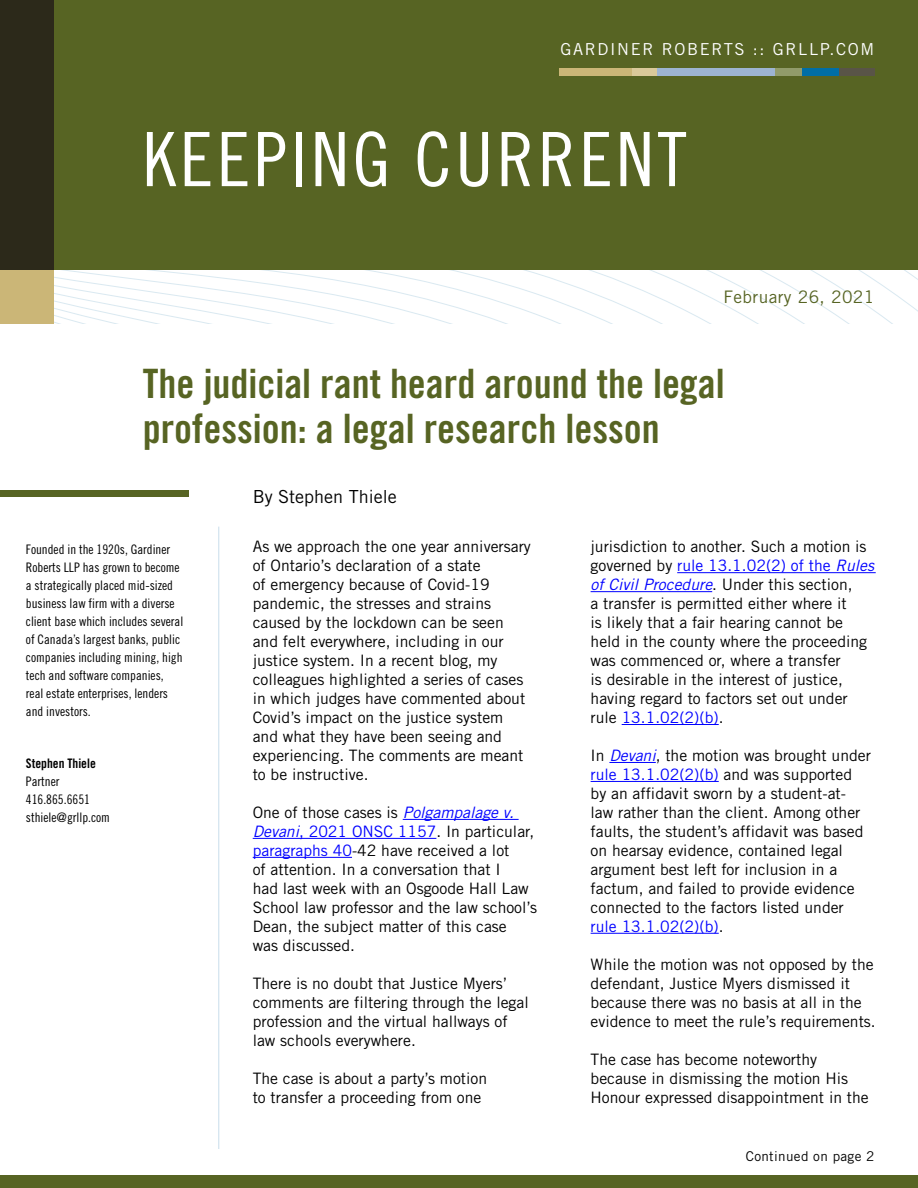
<style>
.page{position:relative;width:918px;height:1188px;background:#fff}
.page>*{position:absolute;margin:0;border:0;box-sizing:border-box;transform-origin:0 0}
.t1{font:75px "Trade Gothic LT Std Cn 18";letter-spacing:.05em;color:#fff}
.t2{font:40.5px/45px "Trade Gothic LT Std Bd Cn 20";color:#576423}
.t3{font:18px "Trade Gothic LT Std";color:#000}
.t4{font:17.25px "Trade Gothic LT Std";letter-spacing:.025em;color:#576423}
.t5{font:16.5px "Trade Gothic LT Std";letter-spacing:.1em;color:#fff}
.t6{font:15.75px/19px "Trade Gothic LT Std";color:#000}
.t7{font:13.5px "Trade Gothic LT Std";letter-spacing:.025em;color:#000}
.t8{font:13.2px/18px "Trade Gothic LT Std Cn 18";color:#000}
.t9{font:13.2px "Trade Gothic LT Std Bd Cn 20";color:#000}
.s1{font-style:italic;color:#00f}
.s2{color:#00f}
</style>
<div class="page">
<svg style="left:54px;top:270px;width:864px;height:54px"></svg>
<div style="left:54px;top:0;width:864px;height:270px;background:#576423"></div>
<div style="left:0;top:490px;width:189px;height:7px;background:#576423"></div>
<hr style="left:218px;top:527px;width:1px;height:622px;background:#c8ddeb">
<div style="left:0;top:0;width:54px;height:270px;background:#2c291a"></div>
<div style="left:0;top:270px;width:54px;height:54px;background:#cbb677"></div>
<hr style="left:403px;top:819px;width:116px;height:1px;background:#00f">
<hr style="left:253px;top:838px;width:183px;height:1px;background:#00f">
<hr style="left:253px;top:857px;width:99px;height:1px;background:#00f">
<hr style="left:677px;top:572px;width:199px;height:1px;background:#00f">
<hr style="left:591px;top:591px;width:121px;height:1px;background:#00f">
<hr style="left:622px;top:724px;width:97px;height:1px;background:#00f">
<hr style="left:609px;top:762px;width:47px;height:1px;background:#00f">
<hr style="left:591px;top:781px;width:128px;height:1px;background:#00f">
<hr style="left:591px;top:933px;width:128px;height:1px;background:#00f">
<div style="left:0;top:1175px;width:918px;height:13px;background:#576423"></div>
<div style="left:559px;top:68px;width:74px;height:8px;background:#cbb677"></div>
<div style="left:633px;top:68px;width:25px;height:8px;background:#dac99a"></div>
<div style="left:657px;top:68px;width:118px;height:8px;background:#9db4d2"></div>
<div style="left:775px;top:68px;width:28px;height:8px;background:#919b6a"></div>
<div style="left:803px;top:68px;width:36px;height:8px;background:#006ea5"></div>
<div style="left:839px;top:68px;width:35px;height:8px;background:#595447"></div>
<p class="t5" style="left:560px;top:39px;width:315px">GARDINER ROBERTS :: GRLLP.COM</p>
<h1 class="t1" style="left:143px;top:115px;width:545px">KEEPING CURRENT</h1>
<p class="t4" style="left:723px;top:286px;width:153px">February 26, 2021</p>
<h2 class="t2" style="left:143px;top:361px;width:584px">The judicial rant heard around the legal profession: a legal research lesson</h2>
<p class="t8" style="left:26px;top:540px;width:159px">Founded in the 1920s, Gardiner<br>Roberts LLP has grown to become a strategically placed mid-sized business law firm with a diverse client base which includes several of Canada’s largest banks, public companies including mining, high tech and software companies, real estate enterprises, lenders and investors.</p>
<p class="t9" style="left:26px;top:755px;width:71px">Stephen Thiele</p>
<p class="t8" style="left:26px;top:772px;width:86px">Partner<br>416.865.6651 sthiele@grllp.com</p>
<p class="t3" style="left:253px;top:486px;width:146px">By Stephen Thiele</p>
<p class="t6" style="left:253px;top:537px;width:280px">As we approach the one year anniversary of Ontario’s declaration of a state<br>of emergency because of Covid-19 pandemic, the stresses and strains caused by the lockdown can be seen and felt everywhere, including in our justice system. In a recent blog, my colleagues highlighted a series of cases in which judges have commented about Covid’s impact on the justice system and what they have been seeing and experiencing. The comments are meant to be instructive.</p>
<p class="t6" style="left:253px;top:803px;width:286px">One of those cases is <span class="s1">Polgampalage v.<br>Devani</span><span class="s2">, 2021 ONSC 1157</span>. In particular, <span class="s2">paragraphs 40</span>-42 have received a lot<br>of attention. In a conversation that I<br>had last week with an Osgoode Hall Law School law professor and the law school’s Dean, the subject matter of this case<br>was discussed.</p>
<p class="t6" style="left:253px;top:973px;width:278px">There is no doubt that Justice Myers’ comments are filtering through the legal profession and the virtual hallways of law schools everywhere.</p>
<p class="t6" style="left:253px;top:1068px;width:236px">The case is about a party’s motion to transfer a proceeding from one</p>
<p class="t6" style="left:591px;top:537px;width:285px">jurisdiction to another. Such a motion is governed by <span class="s2">rule 13.1.02(2) of the</span> <span class="s1">Rules of Civil Procedure</span>. Under this section,<br>a transfer is permitted either where it<br>is likely that a fair hearing cannot be held in the county where the proceeding was commenced or, where a transfer<br>is desirable in the interest of justice, having regard to factors set out under rule <span class="s2">13.1.02(2)(b)</span>.</p>
<p class="t6" style="left:591px;top:746px;width:282px">In <span class="s1">Devani</span>, the motion was brought under <span class="s2">rule 13.1.02(2)(b)</span> and was supported by an affidavit sworn by a student-at&shy;law rather than the client. Among other faults, the student’s affidavit was based on hearsay evidence, contained legal argument best left for inclusion in a factum, and failed to provide evidence connected to the factors listed under <span class="s2">rule 13.1.02(2)(b)</span>.</p>
<p class="t6" style="left:591px;top:954px;width:287px">While the motion was not opposed by the defendant, Justice Myers dismissed it because there was no basis at all in the evidence to meet the rule’s requirements.</p>
<p class="t6" style="left:591px;top:1049px;width:280px">The case has become noteworthy because in dismissing the motion His<br>Honour expressed disappointment in the</p>
<p class="t7" style="left:746px;top:1148px;width:130px">Continued on page 2</p>
</div>
